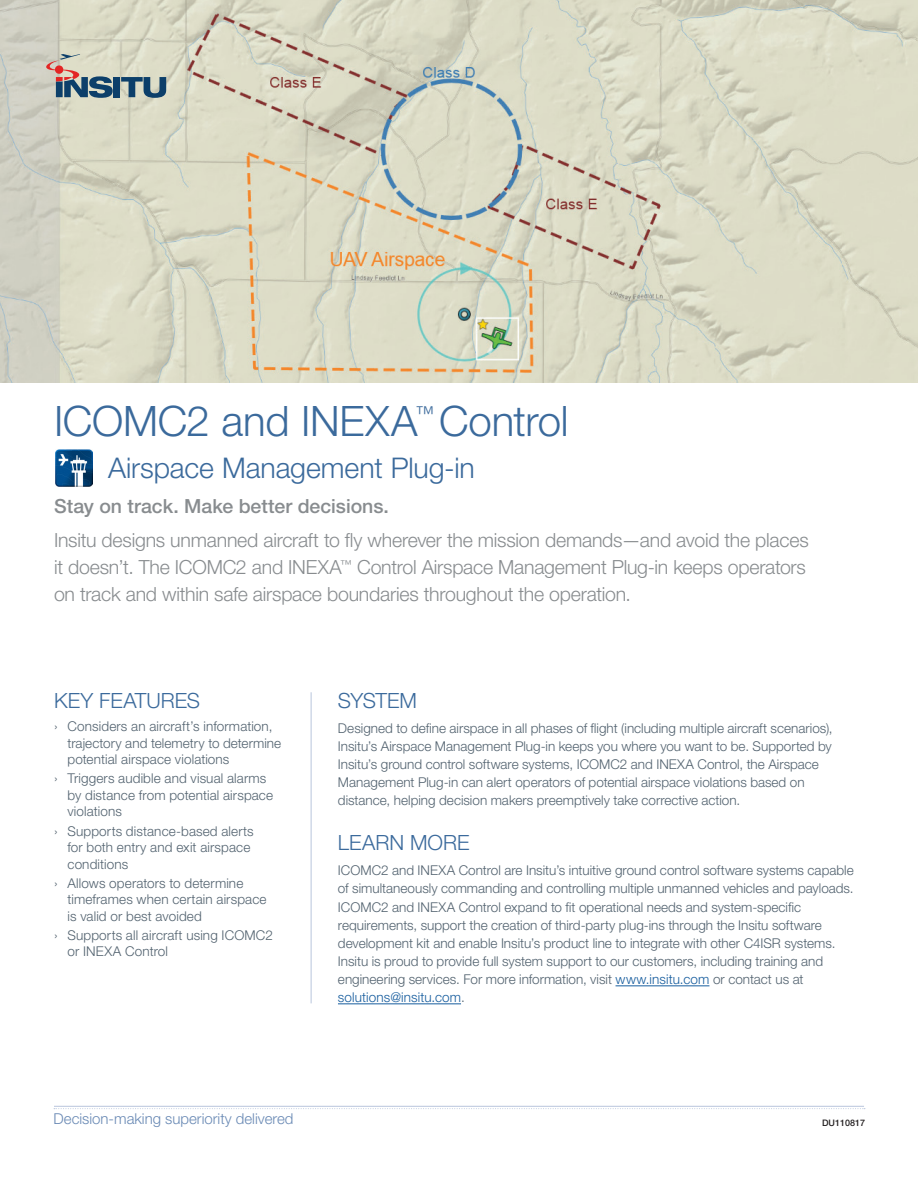
<style>
.page{position:relative;width:918px;height:1188px;background:#fff}
.page>*{position:absolute;margin:0;border:0;box-sizing:border-box;transform-origin:0 0}
.PageHeader{font:300 42px "Helvetica Neue LT Std";letter-spacing:-.005em;color:#3b6a9c}
.PageHeader-2{font:300 28.5px "Helvetica Neue LT Std";letter-spacing:-.005em;color:#3b6a9c}
.Paragraph_Header{font:300 21px "Helvetica Neue LT Std";color:#3b6a9c}
.Page_Intro_Paragraph{font:300 19.5px/27px "Helvetica Neue LT Std";letter-spacing:-.01em;color:#888c8f}
.Page_Sub-Head{font:500 19.5px "Helvetica Neue LT Std";color:#888c8f}
.DMSD_Footer{font:300 15px "Helvetica Neue LT Std";color:#6a8ab5}
.Paragraph_Copy{font:300 13.5px/18px "Helvetica Neue LT Std";color:#52626f}
.Version_Code{font:500 9px "Helvetica Neue LT Std";color:#231f20}
.s1{color:#175d9e}
</style>
<div class="page">
<img style="left:0;top:0;width:918px;height:382px">
<div style="left:113px;top:77px;width:7px;height:20px;background:#0c3f6a"></div>
<svg style="left:121px;top:77px;width:45px;height:21px"></svg>
<svg style="left:46px;top:54px;width:67px;height:44px"></svg>
<hr style="left:54px;top:1106px;width:810px;height:1px;background:#b8c5dc">
<svg style="left:54px;top:1108px;width:811px;height:1px"></svg>
<hr style="left:616px;top:986px;width:93px;height:1px;background:#175d9e">
<hr style="left:338px;top:1004px;width:123px;height:1px;background:#175d9e">
<hr style="left:311px;top:692px;width:1px;height:311px;background:#b8c5dc">
<img style="left:56px;top:449px;width:37px;height:37px">
<p class="PageHeader" style="left:54px;top:395px;width:516px">ICOMC2 and INEXA<sup>™</sup> Control</p>
<p class="PageHeader-2" style="left:108px;top:450px;width:368px">Airspace Management Plug-in</p>
<p class="Page_Sub-Head" style="left:54px;top:494px;width:337px">Stay on track. Make better decisions.</p>
<p class="Page_Intro_Paragraph" style="left:54px;top:526px;width:756px">Insitu designs unmanned aircraft to fly wherever the mission demands—and avoid the places it doesn’t. The ICOMC2 and INEXA<sup>™</sup> Control Airspace Management Plug-in keeps operators on track and within safe airspace boundaries throughout the operation.</p>
<p class="Paragraph_Header" style="left:54px;top:688px;width:148px">KEY FEATURES</p>
<p class="Paragraph_Copy" style="left:68px;top:718px;width:215px;line-height:16.5px;text-indent:-14px">› Considers an aircraft’s information, trajectory and telemetry to determine potential airspace violations</p>
<p class="Paragraph_Copy" style="left:68px;top:770px;width:207px;line-height:16.5px;text-indent:-14px">› Triggers audible and visual alarms by distance from potential airspace violations</p>
<p class="Paragraph_Copy" style="left:68px;top:822px;width:188px;line-height:16.5px;text-indent:-14px">› Supports distance-based alerts for both entry and exit airspace conditions</p>
<p class="Paragraph_Copy" style="left:68px;top:874px;width:201px;line-height:16.5px;text-indent:-14px">› Allows operators to determine timeframes when certain airspace is valid or best avoided</p>
<p class="Paragraph_Copy" style="left:68px;top:927px;width:207px;line-height:16.5px;text-indent:-14px">› Supports all aircraft using ICOMC2 or INEXA Control</p>
<p class="DMSD_Footer" style="left:54px;top:1110px;width:241px">Decision-making superiority delivered</p>
<p class="Paragraph_Header" style="left:338px;top:688px;width:80px">SYSTEM</p>
<p class="Paragraph_Copy" style="left:338px;top:719px;width:496px">Designed to define airspace in all phases of flight (including multiple aircraft scenarios), Insitu’s Airspace Management Plug-in keeps you where you want to be. Supported by Insitu’s ground control software systems, ICOMC2 and INEXA Control, the Airspace Management Plug-in can alert operators of potential airspace violations based on distance, helping decision makers preemptively take corrective action.</p>
<p class="Paragraph_Header" style="left:338px;top:830px;width:133px">LEARN MORE</p>
<p class="Paragraph_Copy" style="left:338px;top:861px;width:517px">ICOMC2 and INEXA Control are Insitu’s intuitive ground control software systems capable of simultaneously commanding and controlling multiple unmanned vehicles and payloads.</p>
<p class="Paragraph_Copy" style="left:338px;top:898px;width:499px">ICOMC2 and INEXA Control expand to fit operational needs and system-specific requirements, support the creation of third-party plug-ins through the Insitu software development kit and enable Insitu’s product line to integrate with other C4ISR systems.<br>Insitu is proud to provide full system support to our customers, including training and engineering services. For more information, visit <span class="s1">www.insitu.com</span> or contact us at <span class="s1">solutions@insitu.com</span>.</p>
<p class="Version_Code" style="left:822px;top:1118px;width:45px">DU110817</p>
</div>
